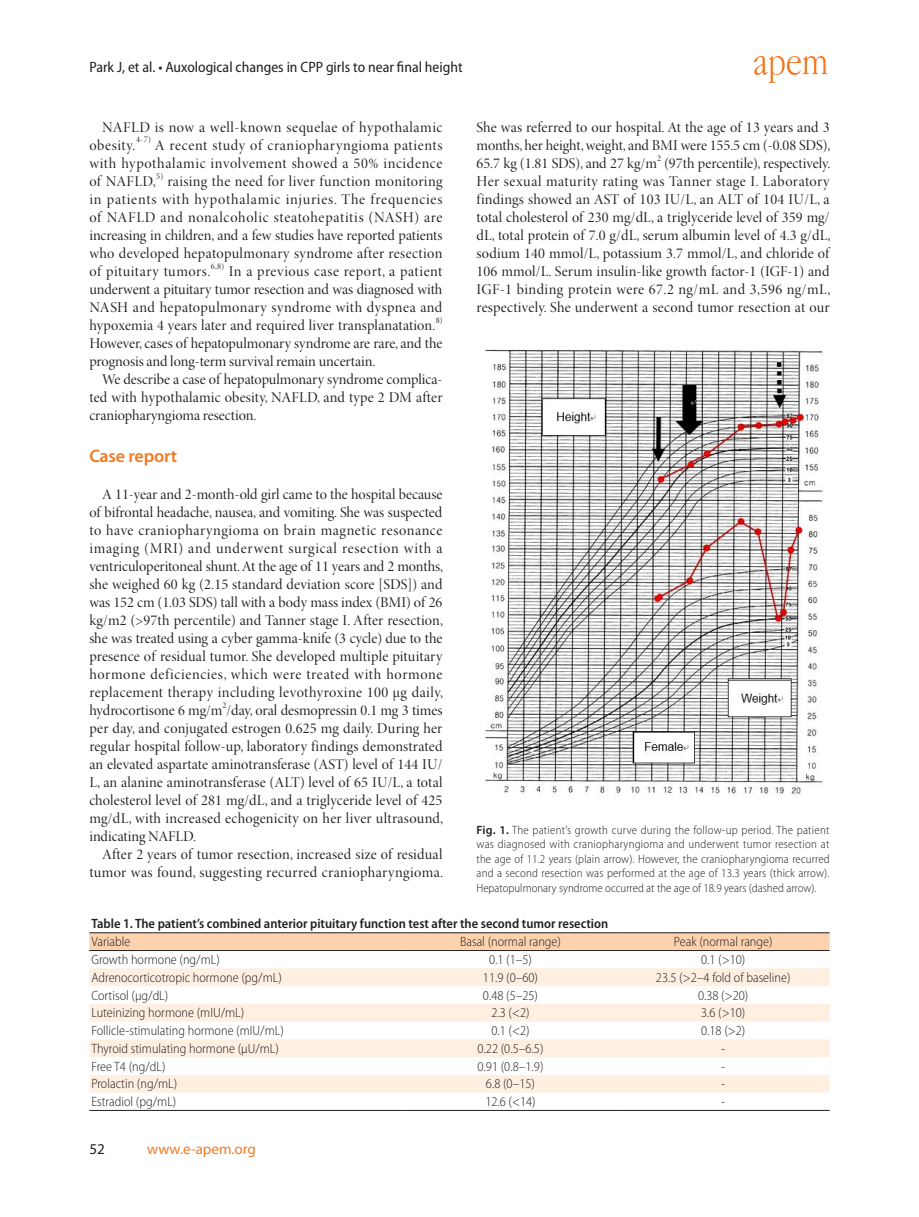
<style>
.page{position:relative;width:919px;height:1217px;background:#fff}
.page>*{position:absolute;margin:0;border:0;box-sizing:border-box;transform-origin:0 0}
.New_서론{font:600 18px "Myriad Pro";letter-spacing:-.01em;color:#f47921}
.영문바탕{font:15px/18px "Minion Pro Disp";letter-spacing:.01em;color:#231f20;text-align:justify}
.t1{font:semi-condensed 15px "Myriad Pro";color:#231f20}
.영문바탕-2{font:15px/18px "Minion Pro Disp";letter-spacing:.04em;color:#231f20}
.t2{font:15px "Myriad Pro";color:#f47921}
.t3{font:15px "Myriad Pro";color:#231f20}
.t4{font:300 semi-condensed 13.5px "Myriad Pro";color:#231f20}
.t5{font:600 semi-condensed 13.5px "Myriad Pro";color:#231f20}
.t6{font:300 semi-condensed 12px/14.4px "Myriad Pro";color:#231f20;text-align:justify}
.영문바탕-3{font:8.7px "Minion Pro Disp";color:#231f20}
.s1{font-weight:600;font-stretch:normal}
</style>
<div class="page">
<svg style="left:754px;top:56px;width:73px;height:27px"></svg>
<img style="left:485px;top:349px;width:338px;height:447px">
<svg style="left:810px;top:785px;width:13px;height:11px"></svg>
<div style="left:89px;top:933px;width:740px;height:17px;background:#fcd2af"></div>
<svg style="left:89px;top:968px;width:740px;height:124px;fill:#feefe1"></svg>
<hr style="left:89px;top:932px;width:315px;height:1px;background:#231f20">
<hr style="left:404px;top:932px;width:213px;height:1px;background:#231f20">
<hr style="left:617px;top:932px;width:212px;height:1px;background:#231f20">
<hr style="left:89px;top:950px;width:315px;height:1px;background:#231f20">
<hr style="left:404px;top:950px;width:213px;height:1px;background:#231f20">
<hr style="left:617px;top:950px;width:212px;height:1px;background:#231f20">
<hr style="left:89px;top:1109px;width:315px;height:1px;background:#231f20">
<hr style="left:404px;top:1109px;width:213px;height:1px;background:#231f20">
<hr style="left:617px;top:1109px;width:212px;height:1px;background:#231f20">
<p class="t1" style="left:89px;top:57px;width:375px">Park J, et al. • Auxological changes in CPP girls to near final height</p>
<p class="영문바탕-2" style="left:89px;top:118px;width:354px;text-indent:13px">NAFLD is now a well-known sequelae of hypothalamic obesity.</p>
<p class="영문바탕" style="left:476px;top:118px;width:355px">She was referred to our hospital. At the age of 13 years and 3 months, her height, weight, and BMI were 155.5 cm (-0.08 SDS), 65.7 kg (1.81 SDS), and 27 kg/m</p>
<p class="영문바탕-3" style="left:136px;top:134px;width:16px">4-7)</p>
<p class="영문바탕" style="left:89px;top:136px;width:354px;text-indent:66px">A recent study of craniopharyngioma patients with hypothalamic involvement showed a 50% incidence of NAFLD,</p>
<p class="영문바탕-3" style="left:657px;top:152px;width:5px">2</p>
<p class="영문바탕" style="left:476px;top:154px;width:355px;text-indent:188px">(97th percentile), respectively.<br>Her sexual maturity rating was Tanner stage I. Laboratory findings showed an AST of 103 IU/L, an ALT of 104 IU/L, a total cholesterol of 230 mg/dL, a triglyceride level of 359 mg/ dL, total protein of 7.0 g/dL, serum albumin level of 4.3 g/dL, sodium 140 mmol/L, potassium 3.7 mmol/L, and chloride of 106 mmol/L. Serum insulin-like growth factor-1 (IGF-1) and IGF-1 binding protein were 67.2 ng/mL and 3,596 ng/mL, respectively. She underwent a second tumor resection at our</p>
<p class="영문바탕-3" style="left:156px;top:170px;width:8px">5)</p>
<p class="영문바탕" style="left:89px;top:172px;width:354px;text-indent:78px">raising the need for liver function monitoring in patients with hypothalamic injuries. The frequencies of NAFLD and nonalcoholic steatohepatitis (NASH) are increasing in children, and a few studies have reported patients who developed hepatopulmonary syndrome after resection of pituitary tumors.</p>
<p class="영문바탕-3" style="left:211px;top:260px;width:15px">6,8)</p>
<p class="영문바탕" style="left:89px;top:262px;width:354px;text-indent:139px">In a previous case report, a patient underwent a pituitary tumor resection and was diagnosed with NASH and hepatopulmonary syndrome with dyspnea and hypoxemia 4 years later and required liver transplanatation.</p>
<p class="영문바탕-3" style="left:435px;top:314px;width:8px">8)</p>
<p class="영문바탕" style="left:89px;top:334px;width:354px">However, cases of hepatopulmonary syndrome are rare, and the prognosis and long-term survival remain uncertain.</p>
<p class="영문바탕" style="left:89px;top:370px;width:354px;text-indent:13px">We describe a case of hepatopulmonary syndrome complica&shy;ted with hypothalamic obesity, NAFLD, and type 2 DM after craniopharyngioma resection.</p>
<p class="New_서론" style="left:89px;top:444px;width:89px">Case report</p>
<p class="영문바탕" style="left:89px;top:485px;width:355px;text-indent:13px">A 11-year and 2-month-old girl came to the hospital because of bifrontal headache, nausea, and vomiting. She was suspected to have craniopharyngioma on brain magnetic resonance imaging (MRI) and underwent surgical resection with a ventriculoperitoneal shunt. At the age of 11 years and 2 months, she weighed 60 kg (2.15 standard deviation score [SDS]) and was 152 cm (1.03 SDS) tall with a body mass index (BMI) of 26 kg/m2 (&gt;97th percentile) and Tanner stage I. After resection, she was treated using a cyber gamma-knife (3 cycle) due to the presence of residual tumor. She developed multiple pituitary hormone deficiencies, which were treated with hormone replacement therapy including levothyroxine 100 μg daily, hydrocortisone 6 mg/m /day, oral desmopressin 0.1 mg 3 times</p>
<p class="영문바탕-3" style="left:222px;top:700px;width:5px">2</p>
<p class="영문바탕" style="left:89px;top:719px;width:355px">per day, and conjugated estrogen 0.625 mg daily. During her regular hospital follow-up, laboratory findings demonstrated an elevated aspartate aminotransferase (AST) level of 144 IU/ L, an alanine aminotransferase (ALT) level of 65 IU/L, a total cholesterol level of 281 mg/dL, and a triglyceride level of 425 mg/dL, with increased echogenicity on her liver ultrasound, indicating NAFLD.</p>
<p class="영문바탕" style="left:89px;top:845px;width:355px;text-align:right">After 2 years of tumor resection, increased size of residual tumor was found, suggesting recurred craniopharyngioma.</p>
<p class="t6" style="left:476px;top:822px;width:355px"><span class="s1">Fig. 1.</span> The patient’s growth curve during the follow-up period. The patient was diagnosed with craniopharyngioma and underwent tumor resection at the age of 11.2 years (plain arrow). However, the craniopharyngioma recurred and a second resection was performed at the age of 13.3 years (thick arrow).<br>Hepatopulmonary syndrome occurred at the age of 18.9 years (dashed arrow).</p>
<p class="t5" style="left:91px;top:915px;width:518px">Table 1. The patient’s combined anterior pituitary function test after the second tumor resection</p>
<p class="t4" style="left:91px;top:933px;width:40px">Variable</p>
<p class="t4" style="left:460px;top:933px;width:102px">Basal (normal range)</p>
<p class="t4" style="left:674px;top:933px;width:100px">Peak (normal range)</p>
<p class="t4" style="left:91px;top:951px;width:130px">Growth hormone (ng/mL)</p>
<p class="t4" style="left:489px;top:951px;width:45px">0.1 (1–5)</p>
<p class="t4" style="left:701px;top:951px;width:46px">0.1 (&gt;10)</p>
<p class="t4" style="left:91px;top:968px;width:192px">Adrenocorticotropic hormone (pg/mL)</p>
<p class="t4" style="left:483px;top:968px;width:57px">11.9 (0–60)</p>
<p class="t4" style="left:656px;top:968px;width:136px">23.5 (&gt;2–4 fold of baseline)</p>
<p class="t4" style="left:91px;top:986px;width:78px">Cortisol (μg/dL)</p>
<p class="t4" style="left:483px;top:986px;width:57px">0.48 (5–25)</p>
<p class="t4" style="left:698px;top:986px;width:52px">0.38 (&gt;20)</p>
<p class="t4" style="left:91px;top:1004px;width:154px">Luteinizing hormone (mIU/mL)</p>
<p class="t4" style="left:491px;top:1004px;width:40px">2.3 (&lt;2)</p>
<p class="t4" style="left:701px;top:1004px;width:46px">3.6 (&gt;10)</p>
<p class="t4" style="left:91px;top:1022px;width:194px">Follicle-stimulating hormone (mIU/mL)</p>
<p class="t4" style="left:491px;top:1022px;width:40px">0.1 (&lt;2)</p>
<p class="t4" style="left:701px;top:1022px;width:46px">0.18 (&gt;2)</p>
<p class="t4" style="left:91px;top:1039px;width:189px">Thyroid stimulating hormone (μU/mL)</p>
<p class="t4" style="left:477px;top:1039px;width:67px">0.22 (0.5–6.5)</p>
<p class="t4" style="left:91px;top:1057px;width:76px">Free T4 (ng/dL)</p>
<p class="t4" style="left:477px;top:1057px;width:67px">0.91 (0.8–1.9)</p>
<p class="t4" style="left:91px;top:1075px;width:87px">Prolactin (ng/mL)</p>
<p class="t4" style="left:486px;top:1075px;width:51px">6.8 (0–15)</p>
<p class="t4" style="left:721px;top:1075px;width:5px">-</p>
<p class="t4" style="left:91px;top:1093px;width:86px">Estradiol (pg/mL)</p>
<p class="t4" style="left:485px;top:1093px;width:52px">12.6 (&lt;14)</p>
<p class="t3" style="left:89px;top:1139px;width:17px">52</p>
<p class="t2" style="left:147px;top:1139px;width:110px">www.e-apem.org</p>
</div>
